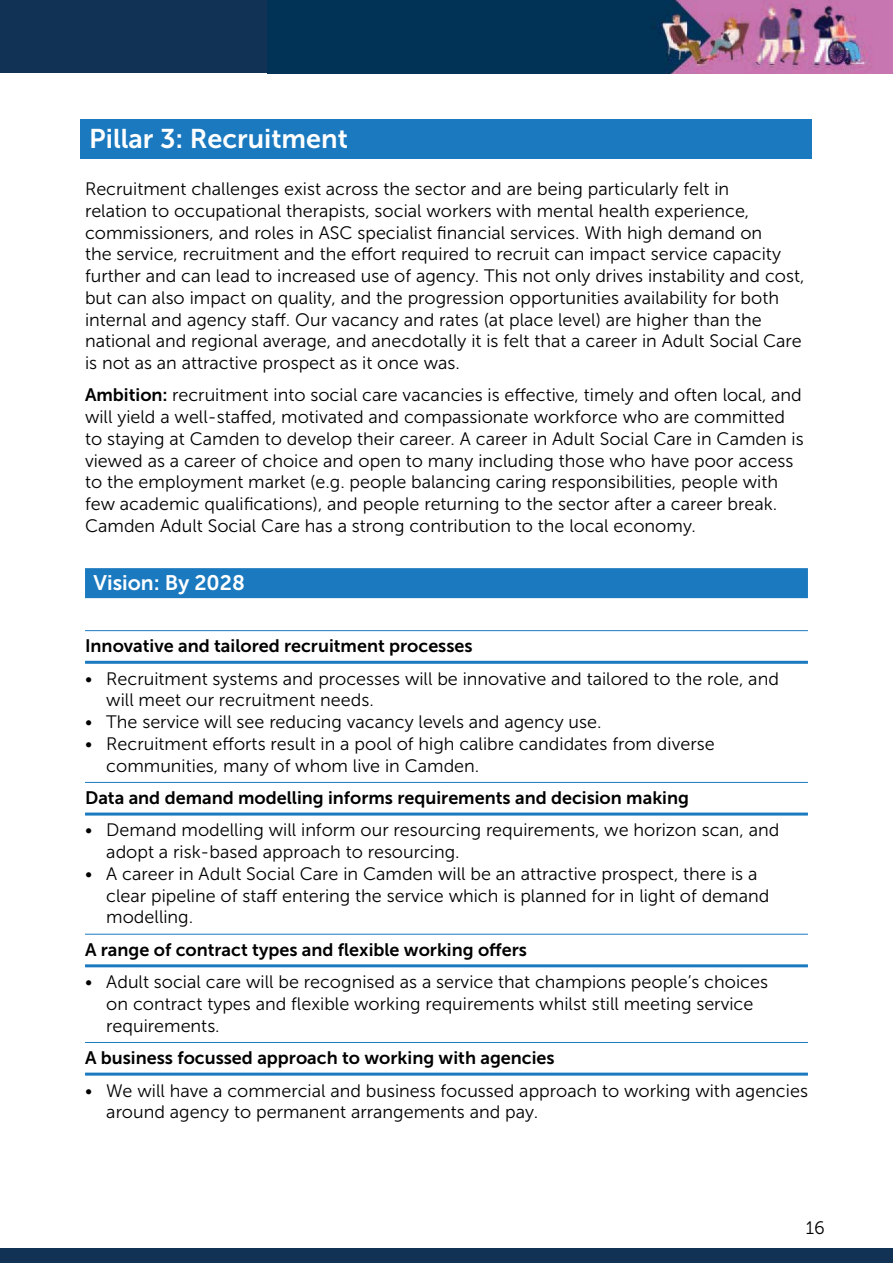
<style>
.page{position:relative;width:893px;height:1263px;background:#fff}
.page>*{position:absolute;margin:0;border:0;box-sizing:border-box;transform-origin:0 0}
.Pillar_3_head{font:27px "Museo Sans 700";color:#fff}
.Vision_head{font:21px "Museo Sans 700";color:#fff}
.Body{font:18px/21.8px "Museo Sans 300";color:#000}
.Body_rules_blue{font:18px "Museo Sans 700";color:#000}
.s1{font-family:"Museo Sans 700"}
</style>
<div class="page">
<div style="left:0;top:1248px;width:893px;height:15px;background:#113255"></div>
<div style="left:0;top:0;width:893px;height:73px;background:#113255"></div>
<img style="left:267px;top:0;width:626px;height:73px">
<div style="left:81px;top:119px;width:731px;height:40px;background:#1a79bf"></div>
<div style="left:85px;top:568px;width:723px;height:30px;background:#1a79bf"></div>
<hr style="left:85px;top:630px;width:723px;height:1px;background:#1a79bf">
<hr style="left:85px;top:661px;width:723px;height:3px;background:#1a79bf">
<hr style="left:85px;top:782px;width:723px;height:1px;background:#1a79bf">
<hr style="left:85px;top:812px;width:723px;height:3px;background:#1a79bf">
<hr style="left:85px;top:934px;width:723px;height:1px;background:#1a79bf">
<hr style="left:85px;top:964px;width:723px;height:3px;background:#1a79bf">
<hr style="left:85px;top:1042px;width:723px;height:1px;background:#1a79bf">
<hr style="left:85px;top:1072px;width:723px;height:3px;background:#1a79bf">
<p class="Pillar_3_head" style="left:89px;top:123px;width:260px">Pillar 3: Recruitment</p>
<p class="Body" style="left:85px;top:178px;width:721px">Recruitment challenges exist across the sector and are being particularly felt in<br>relation to occupational therapists, social workers with mental health experience, commissioners, and roles in ASC specialist financial services. With high demand on<br>the service, recruitment and the effort required to recruit can impact service capacity further and can lead to increased use of agency. This not only drives instability and cost, but can also impact on quality, and the progression opportunities availability for both internal and agency staff. Our vacancy and rates (at place level) are higher than the national and regional average, and anecdotally it is felt that a career in Adult Social Care is not as an attractive prospect as it once was.</p>
<p class="Body" style="left:85px;top:384px;width:720px"><span class="s1">Ambition:</span> recruitment into social care vacancies is effective, timely and often local, and will yield a well-staffed, motivated and compassionate workforce who are committed to staying at Camden to develop their career. A career in Adult Social Care in Camden is viewed as a career of choice and open to many including those who have poor access to the employment market (e.g. people balancing caring responsibilities, people with few academic qualifications), and people returning to the sector after a career break.<br>Camden Adult Social Care has a strong contribution to the local economy.</p>
<p class="Vision_head" style="left:94px;top:571px;width:153px">Vision: By 2028</p>
<p class="Body_rules_blue" style="left:85px;top:636px;width:389px">Innovative and tailored recruitment processes</p>
<p class="Body" style="left:106px;top:668px;width:674px;text-indent:-21px">• Recruitment systems and processes will be innovative and tailored to the role, and will meet our recruitment needs.</p>
<p class="Body" style="left:85px;top:711px;width:518px">• The service will see reducing vacancy levels and agency use.</p>
<p class="Body" style="left:106px;top:733px;width:610px;text-indent:-21px">• Recruitment efforts result in a pool of high calibre candidates from diverse communities, many of whom live in Camden.</p>
<p class="Body_rules_blue" style="left:85px;top:788px;width:605px">Data and demand modelling informs requirements and decision making</p>
<p class="Body" style="left:106px;top:819px;width:675px;text-indent:-21px">• Demand modelling will inform our resourcing requirements, we horizon scan, and adopt a risk-based approach to resourcing.</p>
<p class="Body" style="left:106px;top:863px;width:665px;text-indent:-21px">• A career in Adult Social Care in Camden will be an attractive prospect, there is a clear pipeline of staff entering the service which is planned for in light of demand modelling.</p>
<p class="Body_rules_blue" style="left:85px;top:939px;width:443px">A range of contract types and flexible working offers</p>
<p class="Body" style="left:106px;top:971px;width:663px;text-indent:-21px">• Adult social care will be recognised as a service that champions people’s choices on contract types and flexible working requirements whilst still meeting service requirements.</p>
<p class="Body_rules_blue" style="left:85px;top:1048px;width:471px">A business focussed approach to working with agencies</p>
<p class="Body" style="left:106px;top:1079px;width:703px;text-indent:-21px">• We will have a commercial and business focussed approach to working with agencies around agency to permanent arrangements and pay.</p>
<p class="Body" style="left:806px;top:1217px;width:21px">16</p>
</div>
